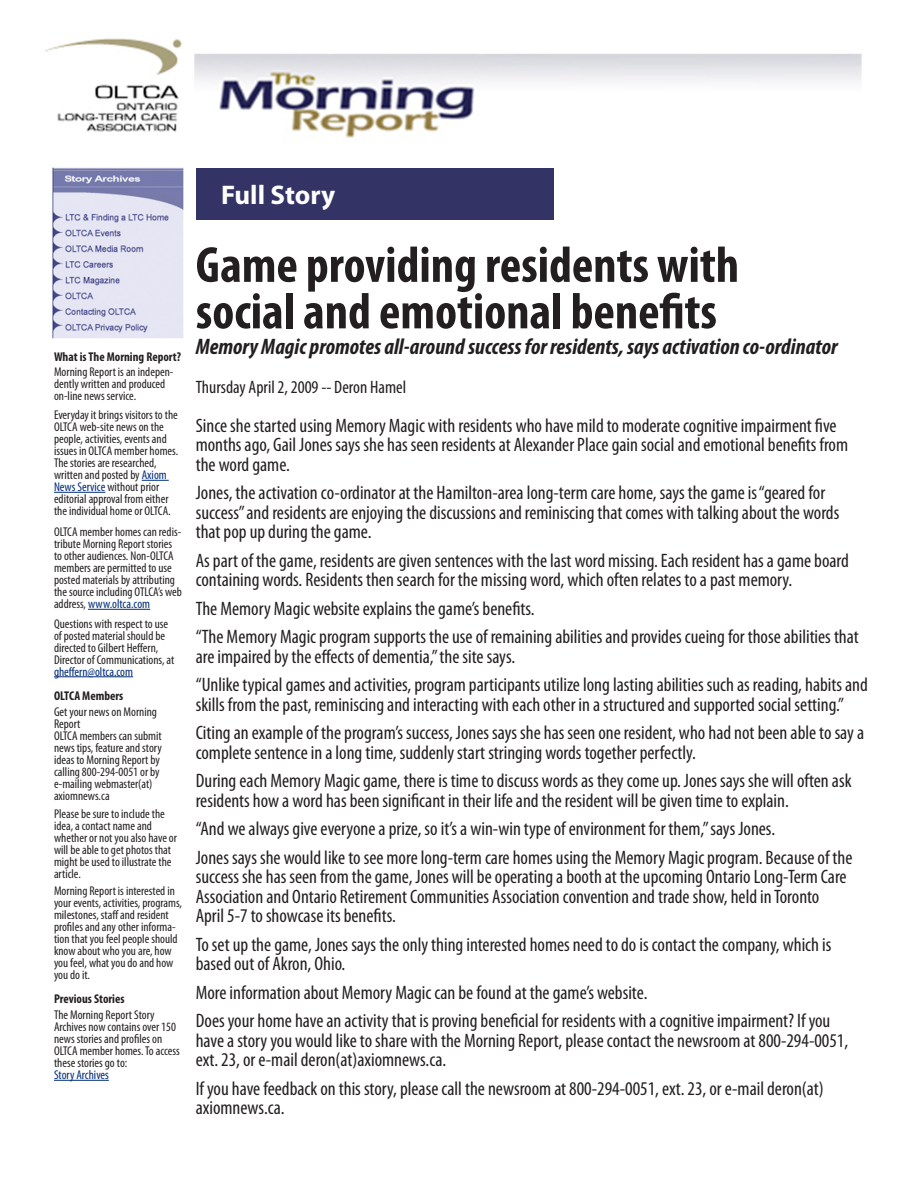
<style>
.page{position:relative;width:918px;height:1188px;background:#fff}
.page>*{position:absolute;margin:0;border:0;box-sizing:border-box;transform-origin:0 0}
.t1{font:700 condensed 51px "Myriad Pro";color:#231f20}
.t2{font:700 27px "Myriad Pro";color:#fff}
.t3{font:italic 700 condensed 22.5px "Myriad Pro";color:#231f20}
.t4{font:condensed 19.5px/19.5px "Myriad Pro";color:#231f20}
.t5{font:condensed 18px "Myriad Pro";color:#231f20}
.t6{font:condensed 12.75px/12px "Myriad Pro";color:#231f20}
.t7{font:700 condensed 12.75px "Myriad Pro";color:#231f20}
.t8{font:condensed 12.75px "Myriad Pro";color:#002c78}
.s1{color:#002c78}
</style>
<div class="page">
<img style="left:45px;top:38px;width:817px;height:301px">
<div style="left:196px;top:169px;width:358px;height:51px;background:#333365"></div>
<svg style="left:142px;top:480px;width:27px;height:1px"></svg>
<hr style="left:54px;top:492px;width:51px;height:1px;background:#002c78">
<hr style="left:88px;top:609px;width:62px;height:1px;background:#002c78">
<hr style="left:54px;top:676px;width:79px;height:1px;background:#002c78">
<hr style="left:54px;top:1080px;width:55px;height:1px;background:#002c78">
<p class="t2" style="left:221px;top:177px;width:116px">Full Story</p>
<p class="t7" style="left:54px;top:348px;width:129px">What is The Morning Report?</p>
<p class="t6" style="left:54px;top:365px;width:121px">Morning Report is an indepen&shy;dently written and produced on-line news service.</p>
<p class="t6" style="left:54px;top:409px;width:126px">Everyday it brings visitors to the<br>OLTCA web-site news on the people, activities, events and issues in OLTCA member homes.<br>The stories are researched, written and posted by <span class="s1">Axiom<br>News Service</span> without prior editorial approval from either the individual home or OLTCA.</p>
<p class="t6" style="left:54px;top:526px;width:129px">OLTCA member homes can redis&shy;tribute Morning Report stories to other audiences. Non-OLTCA members are permitted to use posted materials by attributing the source including OTLCA’s web address, <span class="s1">www.oltca.com</span></p>
<p class="t6" style="left:54px;top:617px;width:122px">Questions with respect to use of posted material should be directed to Gilbert Heffern,<br>Director of Communications, at <span class="s1">gheffern@oltca.com</span></p>
<p class="t7" style="left:54px;top:687px;width:71px">OLTCA Members</p>
<p class="t6" style="left:54px;top:706px;width:105px">Get your news on Morning<br>Report</p>
<p class="t6" style="left:54px;top:730px;width:109px">OLTCA members can submit news tips, feature and story ideas to Morning Report by calling 800-294-0051 or by e-mailing webmaster(at) axiomnews.ca</p>
<p class="t6" style="left:54px;top:808px;width:125px">Please be sure to include the idea, a contact name and whether or not you also have or will be able to get photos that might be used to illustrate the article.</p>
<p class="t6" style="left:54px;top:884px;width:130px">Morning Report is interested in your events, activities, programs, milestones, staff and resident profiles and any other informa&shy;tion that you feel people should know about who you are, how you feel, what you do and how you do it.</p>
<p class="t7" style="left:54px;top:990px;width:72px">Previous Stories</p>
<p class="t6" style="left:54px;top:1009px;width:127px">The Morning Report Story<br>Archives now contains over 150 news stories and profiles on<br>OLTCA member homes. To access these stories go to:</p>
<p class="t8" style="left:54px;top:1067px;width:56px">Story Archives</p>
<p class="t1" style="left:196px;top:233px;width:545px">Game providing residents with</p>
<p class="t1" style="left:196px;top:280px;width:523px">social and emotional benefits</p>
<p class="t3" style="left:196px;top:332px;width:643px">Memory Magic promotes all-around success for residents, says activation co-ordinator</p>
<p class="t5" style="left:196px;top:376px;width:212px">Thursday April 2, 2009 -- Deron Hamel</p>
<p class="t4" style="left:196px;top:415px;width:642px">Since she started using Memory Magic with residents who have mild to moderate cognitive impairment five</p>
<p class="t4" style="left:196px;top:435px;width:654px">months ago, Gail Jones says she has seen residents at Alexander Place gain social and emotional benefits from</p>
<p class="t4" style="left:196px;top:454px;width:96px">the word game.</p>
<p class="t4" style="left:196px;top:483px;width:631px">Jones, the activation co-ordinator at the Hamilton-area long-term care home, says the game is “geared for</p>
<p class="t4" style="left:196px;top:502px;width:645px">success” and residents are enjoying the discussions and reminiscing that comes with talking about the words</p>
<p class="t4" style="left:196px;top:522px;width:177px">that pop up during the game.</p>
<p class="t4" style="left:196px;top:550px;width:655px">As part of the game, residents are given sentences with the last word missing. Each resident has a game board containing words. Residents then search for the missing word, which often relates to a past memory.</p>
<p class="t4" style="left:196px;top:598px;width:340px">The Memory Magic website explains the game’s benefits.</p>
<p class="t4" style="left:196px;top:627px;width:665px">“The Memory Magic program supports the use of remaining abilities and provides cueing for those abilities that</p>
<p class="t4" style="left:196px;top:646px;width:321px">are impaired by the effects of dementia,” the site says.</p>
<p class="t4" style="left:196px;top:675px;width:674px">“Unlike typical games and activities, program participants utilize long lasting abilities such as reading, habits and skills from the past, reminiscing and interacting with each other in a structured and supported social setting.”</p>
<p class="t4" style="left:196px;top:723px;width:670px">Citing an example of the program’s success, Jones says she has seen one resident, who had not been able to say a complete sentence in a long time, suddenly start stringing words together perfectly.</p>
<p class="t4" style="left:196px;top:771px;width:657px">During each Memory Magic game, there is time to discuss words as they come up. Jones says she will often ask residents how a word has been significant in their life and the resident will be given time to explain.</p>
<p class="t4" style="left:196px;top:819px;width:581px">“And we always give everyone a prize, so it’s a win-win type of environment for them,” says Jones.</p>
<p class="t4" style="left:196px;top:847px;width:658px">Jones says she would like to see more long-term care homes using the Memory Magic program. Because of the</p>
<p class="t4" style="left:196px;top:867px;width:652px">success she has seen from the game, Jones will be operating a booth at the upcoming Ontario Long-Term Care</p>
<p class="t4" style="left:196px;top:886px;width:625px">Association and Ontario Retirement Communities Association convention and trade show, held in Toronto</p>
<p class="t4" style="left:196px;top:906px;width:202px">April 5-7 to showcase its benefits.</p>
<p class="t4" style="left:196px;top:934px;width:637px">To set up the game, Jones says the only thing interested homes need to do is contact the company, which is</p>
<p class="t4" style="left:196px;top:954px;width:151px">based out of Akron, Ohio.</p>
<p class="t4" style="left:196px;top:982px;width:453px">More information about Memory Magic can be found at the game’s website.</p>
<p class="t4" style="left:196px;top:1011px;width:636px">Does your home have an activity that is proving beneficial for residents with a cognitive impairment? If you</p>
<p class="t4" style="left:196px;top:1030px;width:654px">have a story you would like to share with the Morning Report, please contact the newsroom at 800-294-0051,</p>
<p class="t4" style="left:196px;top:1050px;width:252px">ext. 23, or e-mail deron(at)axiomnews.ca.</p>
<p class="t4" style="left:196px;top:1078px;width:629px">If you have feedback on this story, please call the newsroom at 800-294-0051, ext. 23, or e-mail deron(at)</p>
<p class="t4" style="left:196px;top:1098px;width:90px">axiomnews.ca.</p>
</div>
